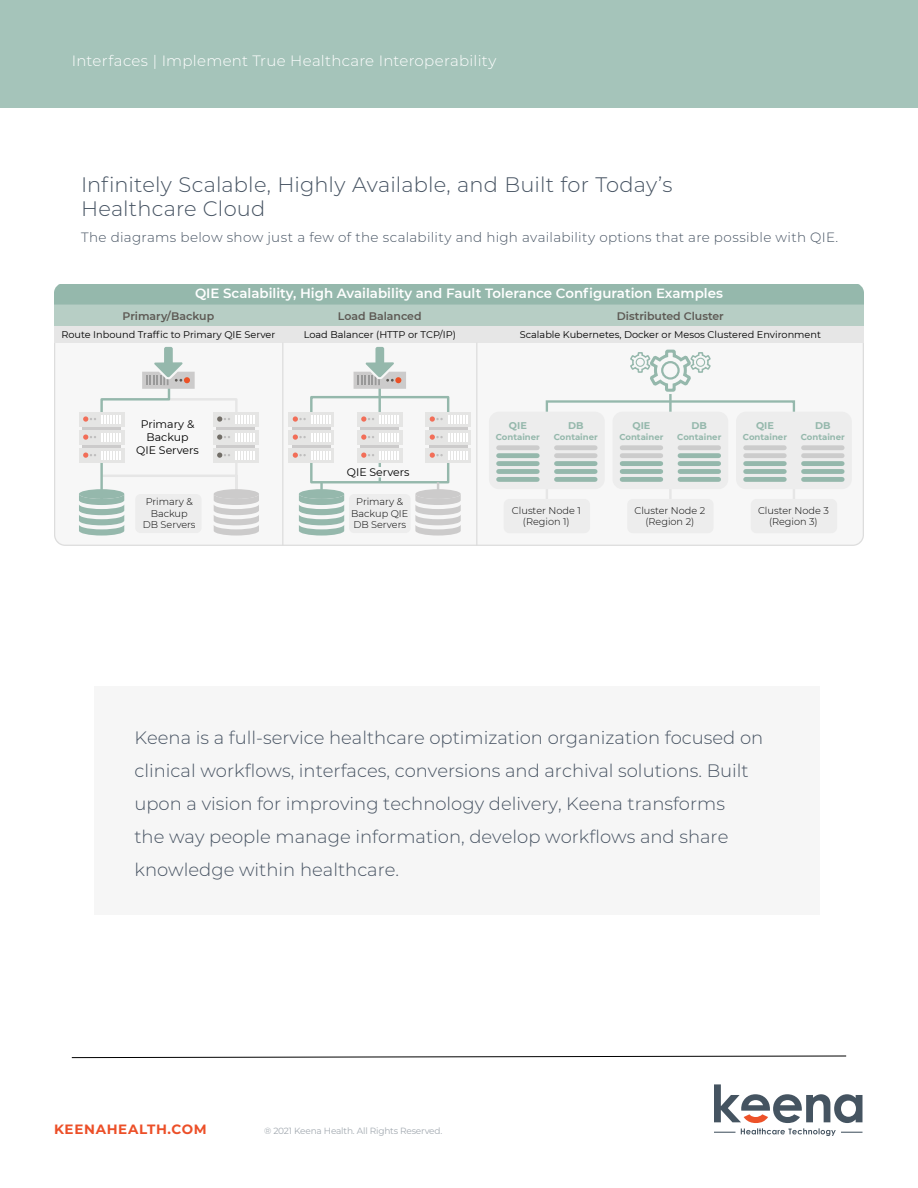
<style>
.page{position:relative;width:918px;height:1188px;background:#fff}
.page>*{position:absolute;margin:0;border:0;box-sizing:border-box;transform-origin:0 0}
.t1{font:300 21px/24px "Montserrat";letter-spacing:.005em;color:#465362}
.t2{font:300 18px/33px "Montserrat";color:#475362}
.t3{font:300 15px "Montserrat";letter-spacing:.02em;color:#fff}
.t4{font:300 13.5px "Montserrat";letter-spacing:.025em;color:#465362}
.t5{font:700 13.5px "Montserrat";letter-spacing:.05em;color:#ec4f28}
.t6{font:600 13.35px "Montserrat";color:#fff}
.t7{font:600 10.95px "Montserrat";color:#5d5954}
.t8{font:10.95px/13.2px "Montserrat";color:#000;text-align:center}
.t9{font:9.75px "Montserrat";color:#000}
.t10{font:300 9.75px/11.7px "Montserrat";color:#000;text-align:center}
.t11{font:700 9.75px "Montserrat";color:#95b8ac}
.t12{font:9px "Montserrat";letter-spacing:-.02em;color:#a2a9b0}
.t13{font:700 8.55px "Montserrat";color:#95b8ac}
</style>
<div class="page">
<div style="left:0;top:0;width:918px;height:108px;background:#a5c4ba"></div>
<svg style="left:714px;top:1084px;width:148px;height:52px"></svg>
<div style="left:94px;top:686px;width:726px;height:229px;background:#f6f6f6"></div>
<svg style="left:54px;top:343px;width:810px;height:203px"></svg>
<div style="left:54px;top:305px;width:810px;height:21px;background:#b7cec5"></div>
<div style="left:54px;top:284px;width:810px;height:21px;background:#95b8ac"></div>
<div style="left:54px;top:326px;width:810px;height:17px;background:#e6e6e6"></div>
<hr style="left:282px;top:343px;width:1px;height:203px;background:#ddd">
<hr style="left:476px;top:343px;width:1px;height:203px;background:#ddd">
<hr style="left:669px;top:484px;width:3px;height:21px;background:#e6e6e6">
<hr style="left:793px;top:484px;width:2px;height:21px;background:#e6e6e6">
<hr style="left:546px;top:484px;width:2px;height:21px;background:#e6e6e6">
<div style="left:504px;top:499px;width:86px;height:34px;background:#ededed;border-radius:6px"></div>
<div style="left:627px;top:499px;width:87px;height:34px;background:#ededed;border-radius:6px"></div>
<div style="left:751px;top:499px;width:86px;height:34px;background:#ededed;border-radius:6px"></div>
<hr style="left:669px;top:394px;width:3px;height:21px;background:#95b8ac">
<div style="left:546px;top:400px;width:249px;height:57px;border:2px solid #95b8ac"></div>
<div style="left:613px;top:412px;width:115px;height:77px;background:#ededed;border-radius:10px"></div>
<div style="left:622px;top:477px;width:39px;height:5px;background:#95b8ac"></div>
<div style="left:680px;top:477px;width:39px;height:5px;background:#95b8ac"></div>
<div style="left:622px;top:469px;width:39px;height:5px;background:#95b8ac"></div>
<div style="left:680px;top:469px;width:39px;height:5px;background:#95b8ac"></div>
<div style="left:622px;top:461px;width:39px;height:5px;background:#95b8ac"></div>
<div style="left:680px;top:461px;width:39px;height:5px;background:#95b8ac"></div>
<div style="left:622px;top:453px;width:39px;height:5px;background:#ccc"></div>
<div style="left:680px;top:453px;width:39px;height:5px;background:#95b8ac"></div>
<div style="left:622px;top:445px;width:39px;height:5px;background:#ccc"></div>
<div style="left:680px;top:445px;width:39px;height:5px;background:#ccc"></div>
<div style="left:736px;top:412px;width:116px;height:77px;background:#ededed;border-radius:10px"></div>
<div style="left:746px;top:477px;width:38px;height:5px;background:#95b8ac"></div>
<div style="left:804px;top:477px;width:38px;height:5px;background:#95b8ac"></div>
<div style="left:746px;top:469px;width:38px;height:5px;background:#95b8ac"></div>
<div style="left:804px;top:469px;width:38px;height:5px;background:#95b8ac"></div>
<div style="left:746px;top:461px;width:38px;height:5px;background:#95b8ac"></div>
<div style="left:804px;top:461px;width:38px;height:5px;background:#95b8ac"></div>
<div style="left:746px;top:453px;width:38px;height:5px;background:#ccc"></div>
<div style="left:804px;top:453px;width:38px;height:5px;background:#ccc"></div>
<div style="left:746px;top:445px;width:38px;height:5px;background:#ccc"></div>
<div style="left:804px;top:445px;width:38px;height:5px;background:#ccc"></div>
<div style="left:489px;top:412px;width:116px;height:77px;background:#ededed;border-radius:10px"></div>
<div style="left:499px;top:477px;width:38px;height:5px;background:#95b8ac"></div>
<div style="left:557px;top:477px;width:38px;height:5px;background:#95b8ac"></div>
<div style="left:499px;top:469px;width:38px;height:5px;background:#95b8ac"></div>
<div style="left:557px;top:469px;width:38px;height:5px;background:#95b8ac"></div>
<div style="left:499px;top:461px;width:38px;height:5px;background:#95b8ac"></div>
<div style="left:557px;top:461px;width:38px;height:5px;background:#95b8ac"></div>
<div style="left:499px;top:453px;width:38px;height:5px;background:#95b8ac"></div>
<div style="left:557px;top:453px;width:38px;height:5px;background:#ccc"></div>
<div style="left:499px;top:445px;width:38px;height:5px;background:#ccc"></div>
<div style="left:557px;top:445px;width:38px;height:5px;background:#ccc"></div>
<svg style="left:629px;top:348px;width:83px;height:45px"></svg>
<div style="left:349px;top:494px;width:62px;height:39px;background:#ededed;border-radius:5px"></div>
<div style="left:310px;top:396px;width:139px;height:87px;border:2px solid #95b8ac"></div>
<hr style="left:378px;top:379px;width:3px;height:39px;background:#95b8ac">
<div style="left:429px;top:418px;width:38px;height:39px;background:linear-gradient(to right,#d8d8d8,#d8d8d7)"></div>
<div style="left:426px;top:448px;width:45px;height:15px;background:#e5e5e4"></div>
<div style="left:426px;top:430px;width:45px;height:14px;background:#e5e5e4"></div>
<div style="left:426px;top:412px;width:45px;height:14px;background:#e5e5e4"></div>
<svg style="left:430px;top:451px;width:37px;height:8px"></svg>
<svg style="left:430px;top:433px;width:37px;height:8px"></svg>
<svg style="left:430px;top:415px;width:37px;height:8px"></svg>
<div style="left:361px;top:418px;width:38px;height:39px;background:linear-gradient(to right,#d8d8d8,#d8d8d7)"></div>
<div style="left:357px;top:448px;width:45px;height:15px;background:#e5e5e4"></div>
<div style="left:357px;top:430px;width:45px;height:14px;background:#e5e5e4"></div>
<div style="left:357px;top:412px;width:45px;height:14px;background:#e5e5e4"></div>
<svg style="left:380px;top:433px;width:19px;height:8px"></svg>
<svg style="left:380px;top:415px;width:19px;height:8px"></svg>
<svg style="left:361px;top:451px;width:38px;height:16px"></svg>
<svg style="left:361px;top:434px;width:13px;height:6px"></svg>
<svg style="left:361px;top:416px;width:13px;height:6px"></svg>
<div style="left:292px;top:418px;width:38px;height:39px;background:linear-gradient(to right,#d8d8d8,#d8d8d7)"></div>
<div style="left:289px;top:448px;width:45px;height:15px;background:#e5e5e4"></div>
<div style="left:289px;top:430px;width:45px;height:14px;background:#e5e5e4"></div>
<div style="left:289px;top:412px;width:45px;height:14px;background:#e5e5e4"></div>
<svg style="left:293px;top:451px;width:37px;height:8px"></svg>
<svg style="left:293px;top:433px;width:37px;height:8px"></svg>
<svg style="left:293px;top:415px;width:37px;height:8px"></svg>
<svg style="left:415px;top:482px;width:46px;height:54px"></svg>
<svg style="left:299px;top:482px;width:45px;height:54px"></svg>
<svg style="left:354px;top:347px;width:52px;height:42px"></svg>
<svg style="left:79px;top:347px;width:180px;height:189px"></svg>
<svg style="left:71px;top:1056px;width:776px;height:2px"></svg>
<p class="t3" style="left:72px;top:51px;width:426px">Interfaces | Implement True Healthcare Interoperability</p>
<p class="t1" style="left:81px;top:172px;width:593px">Infinitely Scalable, Highly Available, and Built for Today’s<br>Healthcare Cloud</p>
<p class="t4" style="left:81px;top:228px;width:759px">The diagrams below show just a few of the scalability and high availability options that are possible with QIE.</p>
<p class="t6" style="left:195px;top:284px;width:529px">QIE Scalability, High Availability and Fault Tolerance Configuration Examples</p>
<p class="t7" style="left:123px;top:308px;width:93px">Primary/Backup</p>
<p class="t9" style="left:61px;top:328px;width:216px">Route Inbound Traffic to Primary QIE Server</p>
<p class="t7" style="left:338px;top:308px;width:85px">Load Balanced</p>
<p class="t9" style="left:304px;top:328px;width:154px">Load Balancer (HTTP or TCP/IP)</p>
<p class="t8" style="left:136px;top:417px;width:64px">Primary &amp;<br>Backup<br>QIE Servers</p>
<p class="t10" style="left:143px;top:495px;width:54px">Primary &amp;<br>Backup<br>DB Servers</p>
<p class="t8" style="left:347px;top:465px;width:64px">QIE Servers</p>
<p class="t10" style="left:351px;top:495px;width:59px">Primary &amp;<br>Backup QIE<br>DB Servers</p>
<p class="t7" style="left:617px;top:308px;width:109px">Distributed Cluster</p>
<p class="t9" style="left:520px;top:328px;width:303px">Scalable Kubernetes, Docker or Mesos Clustered Environment</p>
<p class="t11" style="left:509px;top:419px;width:19px">QIE</p>
<p class="t13" style="left:496px;top:430px;width:46px">Container</p>
<p class="t11" style="left:568px;top:419px;width:17px">DB</p>
<p class="t13" style="left:554px;top:430px;width:46px">Container</p>
<p class="t11" style="left:632px;top:419px;width:19px">QIE</p>
<p class="t13" style="left:619px;top:430px;width:46px">Container</p>
<p class="t11" style="left:692px;top:419px;width:17px">DB</p>
<p class="t13" style="left:677px;top:430px;width:46px">Container</p>
<p class="t11" style="left:756px;top:419px;width:19px">QIE</p>
<p class="t13" style="left:743px;top:430px;width:46px">Container</p>
<p class="t11" style="left:815px;top:419px;width:17px">DB</p>
<p class="t13" style="left:801px;top:430px;width:46px">Container</p>
<p class="t10" style="left:512px;top:505px;width:70px;line-height:10.9px">Cluster Node 1 (Region 1)</p>
<p class="t10" style="left:634px;top:505px;width:72px;line-height:10.9px">Cluster Node 2 (Region 2)</p>
<p class="t10" style="left:758px;top:505px;width:72px;line-height:10.9px">Cluster Node 3 (Region 3)</p>
<p class="t2" style="left:134px;top:720px;width:630px">Keena is a full-service healthcare optimization organization focused on clinical workflows, interfaces, conversions and archival solutions. Built upon a vision for improving technology delivery, Keena transforms<br>the way people manage information, develop workflows and share knowledge within healthcare.</p>
<p class="t5" style="left:54px;top:1119px;width:154px">KEENAHEALTH.COM</p>
<p class="t12" style="left:264px;top:1124px;width:180px">® 2021 Keena Health. All Rights Reserved.</p>
</div>
